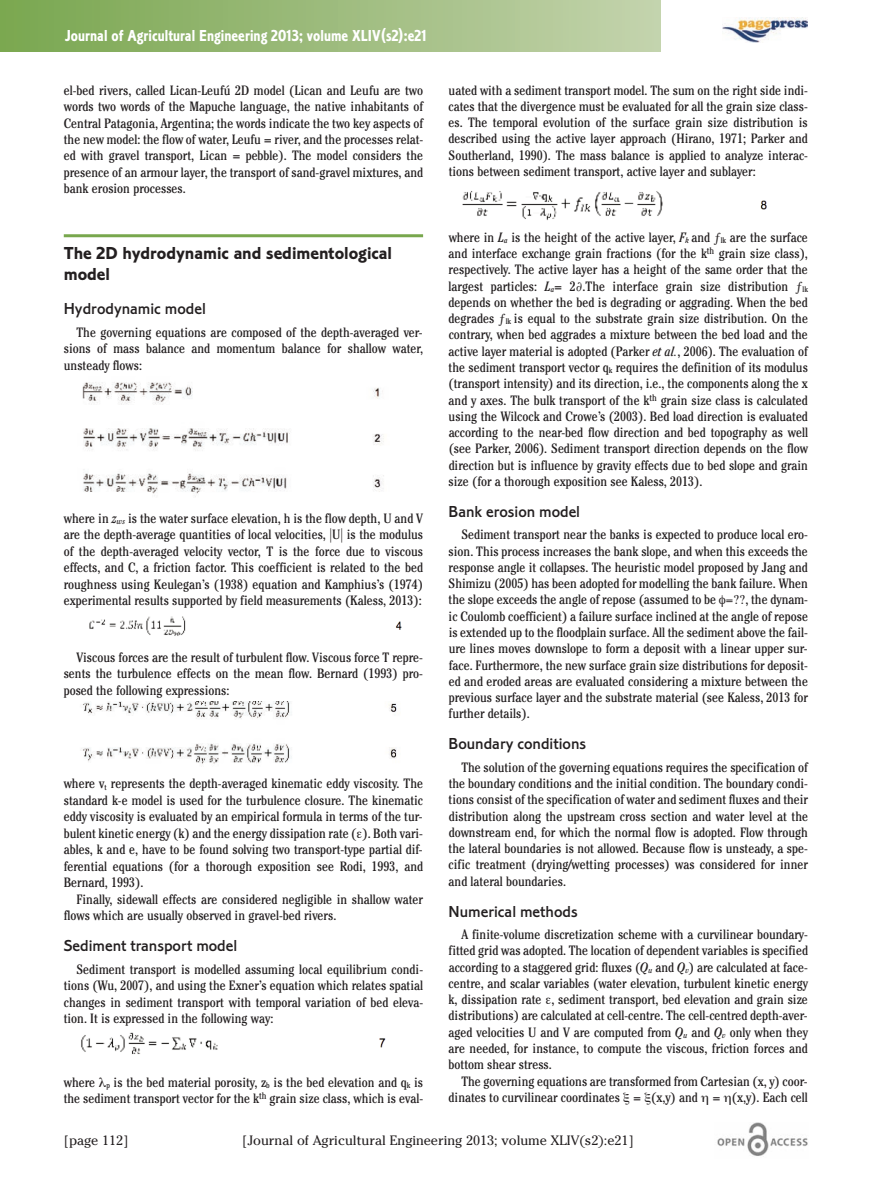
<style>
.page{position:relative;width:893px;height:1191px;background:#fff}
.page>*{position:absolute;margin:0;border:0;box-sizing:border-box;transform-origin:0 0}
.t1{font:18px/21.9px "Corinthian Bold Plain";color:#231f20}
.t2{font:16.5px "Corinthian Medium Plain";color:#231f20}
.t3{font:16.5px "Corinthian Bold Condensed Plain";color:#fff}
.t4{font:condensed 13.5px/16.4px "Cheltenham";color:#231f20;text-align:justify}
.t5{font:13.5px "Cheltenham";color:#231f20}
.s1{font-style:italic}
</style>
<div class="page">
<hr style="left:64px;top:234px;width:359px;height:3px;background:#78a74d">
<img style="left:82px;top:382px;width:302px;height:115px">
<img style="left:89px;top:616px;width:313px;height:20px">
<img style="left:83px;top:701px;width:314px;height:63px">
<img style="left:81px;top:1032px;width:305px;height:22px">
<img style="left:462px;top:191px;width:305px;height:29px">
<img style="left:717px;top:1123px;width:91px;height:33px">
<img style="left:723px;top:17px;width:84px;height:26px">
<div style="left:0;top:0;width:660px;height:51px;background:linear-gradient(to right,#79a64f,#c3d2ac)"></div>
<p class="t3" style="left:65px;top:30px;width:364px">Journal of Agricultural Engineering 2013; volume XLIV(s2):e21</p>
<p class="t4" style="left:64px;top:83px;width:361px">el-bed rivers, called Lican-Leufú 2D model (Lican and Leufu are two words two words of the Mapuche language, the native inhabitants of Central Patagonia, Argentina; the words indicate the two key aspects of the new model: the flow of water, Leufu = river, and the processes relat&shy;ed with gravel transport, Lican = pebble). The model considers the presence of an armour layer, the transport of sand-gravel mixtures, and bank erosion processes.</p>
<h1 class="t1" style="left:64px;top:243px;width:330px">The 2D hydrodynamic and sedimentological model</h1>
<p class="t2" style="left:64px;top:303px;width:144px">Hydrodynamic model</p>
<p class="t4" style="left:64px;top:325px;width:361px;text-indent:13px">The governing equations are composed of the depth-averaged ver&shy;sions of mass balance and momentum balance for shallow water, unsteady flows:</p>
<p class="t4" style="left:64px;top:511px;width:361px">where in <span class="s1">z</span><sub>ws</sub> is the water surface elevation, h is the flow depth, U and V are the depth-average quantities of local velocities, U is the modulus of the depth-averaged velocity vector, T is the force due to viscous effects, and C, a friction factor. This coefficient is related to the bed roughness using Keulegan’s (1938) equation and Kamphius’s (1974) experimental results supported by field measurements (Kaless, 2013):</p>
<p class="t4" style="left:64px;top:650px;width:361px;text-indent:13px">Viscous forces are the result of turbulent flow. Viscous force T repre&shy;sents the turbulence effects on the mean flow. Bernard (1993) pro&shy;posed the following expressions:</p>
<p class="t4" style="left:64px;top:776px;width:361px">where v<sub>t</sub> represents the depth-averaged kinematic eddy viscosity. The standard k-e model is used for the turbulence closure. The kinematic eddy viscosity is evaluated by an empirical formula in terms of the tur&shy;bulent kinetic energy (k) and the energy dissipation rate ( ). Both vari&shy;ables, k and e, have to be found solving two transport-type partial dif&shy;ferential equations (for a thorough exposition see Rodi, 1993, and Bernard, 1993).</p>
<p class="t4" style="left:64px;top:892px;width:361px;text-indent:13px">Finally, sidewall effects are considered negligible in shallow water flows which are usually observed in gravel-bed rivers.</p>
<p class="t2" style="left:64px;top:940px;width:175px">Sediment transport model</p>
<p class="t4" style="left:64px;top:962px;width:361px;text-indent:13px">Sediment transport is modelled assuming local equilibrium condi&shy;tions (Wu, 2007), and using the Exner’s equation which relates spatial changes in sediment transport with temporal variation of bed eleva&shy;tion. It is expressed in the following way:</p>
<p class="t4" style="left:64px;top:1075px;width:361px">where <sub>p</sub> is the bed material porosity, z<sub>b</sub> is the bed elevation and q<sub>k</sub> is the sediment transport vector for the k<sup>th</sup> grain size class, which is eval-</p>
<p class="t4" style="left:448px;top:83px;width:361px">uated with a sediment transport model. The sum on the right side indi&shy;cates that the divergence must be evaluated for all the grain size class&shy;es. The temporal evolution of the surface grain size distribution is described using the active layer approach (Hirano, 1971; Parker and Southerland, 1990). The mass balance is applied to analyze interac&shy;tions between sediment transport, active layer and sublayer:</p>
<p class="t4" style="left:449px;top:230px;width:361px">where in <span class="s1">L</span><sub>a</sub> is the height of the active layer, <span class="s1">F</span><sub>k</sub> and <sub>lk</sub> are the surface and interface exchange grain fractions (for the k<sup>th</sup> grain size class), respectively. The active layer has a height of the same order that the largest particles: <span class="s1">L</span><sub>a</sub>= 2 .The interface grain size distribution <sub>lk </sub>depends on whether the bed is degrading or aggrading. When the bed degrades <sub>lk</sub> is equal to the substrate grain size distribution. On the contrary, when bed aggrades a mixture between the bed load and the active layer material is adopted (Parker <span class="s1">et al.</span>, 2006). The evaluation of the sediment transport vector q<sub>k</sub> requires the definition of its modulus (transport intensity) and its direction, i.e., the components along the x and y axes. The bulk transport of the k<sup>th</sup> grain size class is calculated using the Wilcock and Crowe’s (2003). Bed load direction is evaluated according to the near-bed flow direction and bed topography as well (see Parker, 2006). Sediment transport direction depends on the flow direction but is influence by gravity effects due to bed slope and grain size (for a thorough exposition see Kaless, 2013).</p>
<p class="t2" style="left:449px;top:506px;width:133px">Bank erosion model</p>
<p class="t4" style="left:449px;top:528px;width:361px;text-indent:13px">Sediment transport near the banks is expected to produce local ero&shy;sion. This process increases the bank slope, and when this exceeds the response angle it collapses. The heuristic model proposed by Jang and Shimizu (2005) has been adopted for modelling the bank failure. When the slope exceeds the angle of repose (assumed to be</p>
<p class="t4" style="left:449px;top:593px;width:361px;text-indent:297px">, the dynam&shy;ic Coulomb coefficient) a failure surface inclined at the angle of repose is extended up to the floodplain surface. All the sediment above the fail&shy;ure lines moves downslope to form a deposit with a linear upper sur&shy;face. Furthermore, the new surface grain size distributions for deposit&shy;ed and eroded areas are evaluated considering a mixture between the previous surface layer and the substrate material (see Kaless, 2013 for further details).</p>
<p class="t2" style="left:449px;top:738px;width:139px">Boundary conditions</p>
<p class="t4" style="left:449px;top:760px;width:361px;text-indent:13px">The solution of the governing equations requires the specification of the boundary conditions and the initial condition. The boundary condi&shy;tions consist of the specification of water and sediment fluxes and their distribution along the upstream cross section and water level at the downstream end, for which the normal flow is adopted. Flow through the lateral boundaries is not allowed. Because flow is unsteady, a spe&shy;cific treatment (drying/wetting processes) was considered for inner and lateral boundaries.</p>
<p class="t2" style="left:449px;top:905px;width:131px">Numerical methods</p>
<p class="t4" style="left:449px;top:927px;width:361px;text-indent:13px">A finite-volume discretization scheme with a curvilinear boundary&shy;fitted grid was adopted. The location of dependent variables is specified according to a staggered grid: fluxes (<span class="s1">Q</span><sub>u</sub> and <span class="s1">Q</span><sub>v</sub>) are calculated at face&shy;centre, and scalar variables (water elevation, turbulent kinetic energy k, dissipation rate , sediment transport, bed elevation and grain size distributions) are calculated at cell-centre. The cell-centred depth-aver&shy;aged velocities U and V are computed from <span class="s1">Q</span><sub>u</sub> and <span class="s1">Q</span><sub>v</sub> only when they are needed, for instance, to compute the viscous, friction forces and bottom shear stress.</p>
<p class="t4" style="left:449px;top:1074px;width:361px;text-align:right">The governing equations are transformed from Cartesian (x, y) coor&shy;dinates to curvilinear coordinates = (x,y) and = (x,y). Each cell</p>
<p class="t5" style="left:64px;top:1132px;width:66px">[page 112]</p>
<p class="t5" style="left:242px;top:1132px;width:393px">[Journal of Agricultural Engineering 2013; volume XLIV(s2):e21]</p>
</div>
